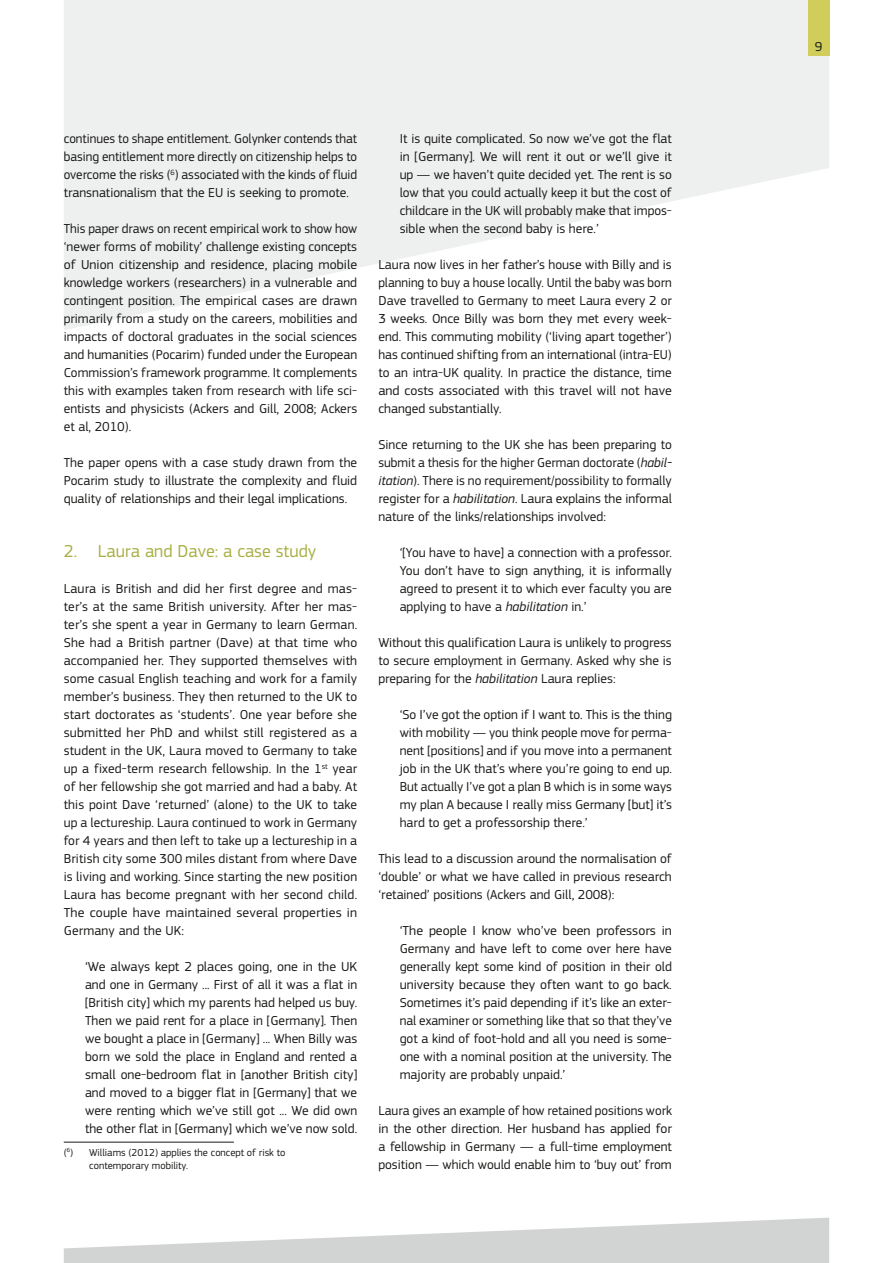
<style>
.page{position:relative;width:893px;height:1263px;background:#fff}
.page>*{position:absolute;margin:0;border:0;box-sizing:border-box;transform-origin:0 0}
.t1{font:18px "EC Square Sans Pro";color:#a8af43}
.Body{font:13.5px/18px "EC Square Sans Pro";color:#1a1a18;text-align:justify}
.Body_Indent_To_Here{font:13.5px/18px "EC Square Sans Pro";color:#1a1a18;text-align:justify}
.t2{font:10.5px/13.6px "EC Square Sans Pro";color:#1a1a18}
.s1{font-family:"PF Square Sans Pro"}
.s2{font-style:italic}
</style>
<div class="page">
<svg style="left:64px;top:1217px;width:765px;height:46px"></svg>
<svg style="left:64px;top:0;width:765px;height:330px;fill:#eeefef"></svg>
<div style="left:808px;top:0;width:21px;height:55px;background:#d0cd5a"></div>
<hr style="left:64px;top:1142px;width:170px;height:1px;background:#1a1a18">
<p class="Body" style="left:64px;top:130px;width:295px">continues to shape entitlement. Golynker contends that basing entitlement more directly on citizenship helps to overcome the risks (<sup>6</sup>) associated with the kinds of fluid transnationalism that the EU is seeking to promote.</p>
<p class="Body" style="left:64px;top:220px;width:295px">This paper draws on recent empirical work to show how ‘newer forms of mobility’ challenge existing concepts of Union citizenship and residence, placing mobile knowledge workers (researchers) in a vulnerable and contingent position. The empirical cases are drawn primarily from a study on the careers, mobilities and impacts of doctoral graduates in the social sciences and humanities (Pocarim) funded under the European Commission’s framework programme. It complements this with examples taken from research with life sci&shy;entists and physicists (Ackers and Gill, 2008; Ackers et al, 2010).</p>
<p class="Body" style="left:64px;top:454px;width:295px">The paper opens with a case study drawn from the Pocarim study to illustrate the complexity and fluid quality of relationships and their legal implications.</p>
<p class="t1" style="left:64px;top:541px;width:254px">2. Laura and Dave: a case study</p>
<p class="Body" style="left:64px;top:580px;width:295px">Laura is British and did her first degree and mas&shy;ter’s at the same British university. After her mas&shy;ter’s she spent a year in Germany to learn German.<br>She had a British partner (Dave) at that time who accompanied her. They supported themselves with some casual English teaching and work for a family member’s business. They then returned to the UK to start doctorates as ‘students’. One year before she submitted her PhD and whilst still registered as a student in the UK, Laura moved to Germany to take up a fixed-term research fellowship. In the 1<sup>st</sup> year of her fellowship she got married and had a baby. At this point Dave ‘returned’ (alone) to the UK to take up a lectureship. Laura continued to work in Germany for 4 years and then left to take up a lectureship in a British city some 300 miles distant from where Dave is living and working. Since starting the new position Laura has become pregnant with her second child.<br>The couple have maintained several properties in Germany and the UK:</p>
<p class="Body_Indent_To_Here" style="left:85px;top:958px;width:274px">‘We always kept 2 places going, one in the UK and one in Germany ... First of all it was a flat in [British city] which my parents had helped us buy.<br>Then we paid rent for a place in [Germany]. Then we bought a place in [Germany] ... When Billy was born we sold the place in England and rented a small one-bedroom flat in [another British city] and moved to a bigger flat in [Germany] that we were renting which we’ve still got ... We did own the other flat in [Germany] which we’ve now sold.</p>
<p class="t2" style="left:89px;top:1145px;width:198px;text-indent:-26px"><span class="s1">(</span><sup>6</sup>) Williams (2012) applies the concept of risk to contemporary mobility.</p>
<p class="Body" style="left:400px;top:130px;width:274px">It is quite complicated. So now we’ve got the flat in [Germany]. We will rent it out or we’ll give it up — we haven’t quite decided yet. The rent is so low that you could actually keep it but the cost of childcare in the UK will probably make that impos&shy;sible when the second baby is here.’</p>
<p class="Body" style="left:378px;top:256px;width:295px">Laura now lives in her father’s house with Billy and is planning to buy a house locally. Until the baby was born Dave travelled to Germany to meet Laura every 2 or 3 weeks. Once Billy was born they met every week&shy;end. This commuting mobility (‘living apart together’) has continued shifting from an international (intra-EU) to an intra-UK quality. In practice the distance, time and costs associated with this travel will not have changed substantially.</p>
<p class="Body" style="left:378px;top:436px;width:295px">Since returning to the UK she has been preparing to submit a thesis for the higher German doctorate (<span class="s2">habil&shy;itation</span>). There is no requirement/possibility to formally register for a <span class="s2">habilitation</span>. Laura explains the informal nature of the links/relationships involved:</p>
<p class="Body_Indent_To_Here" style="left:400px;top:544px;width:274px">‘[You have to have] a connection with a professor.<br>You don’t have to sign anything, it is informally agreed to present it to which ever faculty you are applying to have a <span class="s2">habilitation</span> in.’</p>
<p class="Body" style="left:378px;top:634px;width:295px">Without this qualification Laura is unlikely to progress to secure employment in Germany. Asked why she is preparing for the <span class="s2">habilitation</span> Laura replies:</p>
<p class="Body_Indent_To_Here" style="left:400px;top:706px;width:274px">‘So I’ve got the option if I want to. This is the thing with mobility — you think people move for perma&shy;nent [positions] and if you move into a permanent job in the UK that’s where you’re going to end up.<br>But actually I’ve got a plan B which is in some ways my plan A because I really miss Germany [but] it’s hard to get a professorship there.’</p>
<p class="Body" style="left:378px;top:850px;width:295px">This lead to a discussion around the normalisation of ‘double’ or what we have called in previous research ‘retained’ positions (Ackers and Gill, 2008):</p>
<p class="Body_Indent_To_Here" style="left:400px;top:922px;width:274px">‘The people I know who’ve been professors in Germany and have left to come over here have generally kept some kind of position in their old university because they often want to go back.<br>Sometimes it’s paid depending if it’s like an exter&shy;nal examiner or something like that so that they’ve got a kind of foot-hold and all you need is some&shy;one with a nominal position at the university. The majority are probably unpaid.’</p>
<p class="Body" style="left:378px;top:1102px;width:295px">Laura gives an example of how retained positions work in the other direction. Her husband has applied for a fellowship in Germany — a full-time employment position — which would enable him to ‘buy out’ from</p>
<p class="Body" style="left:815px;top:38px;width:9px">9</p>
</div>
